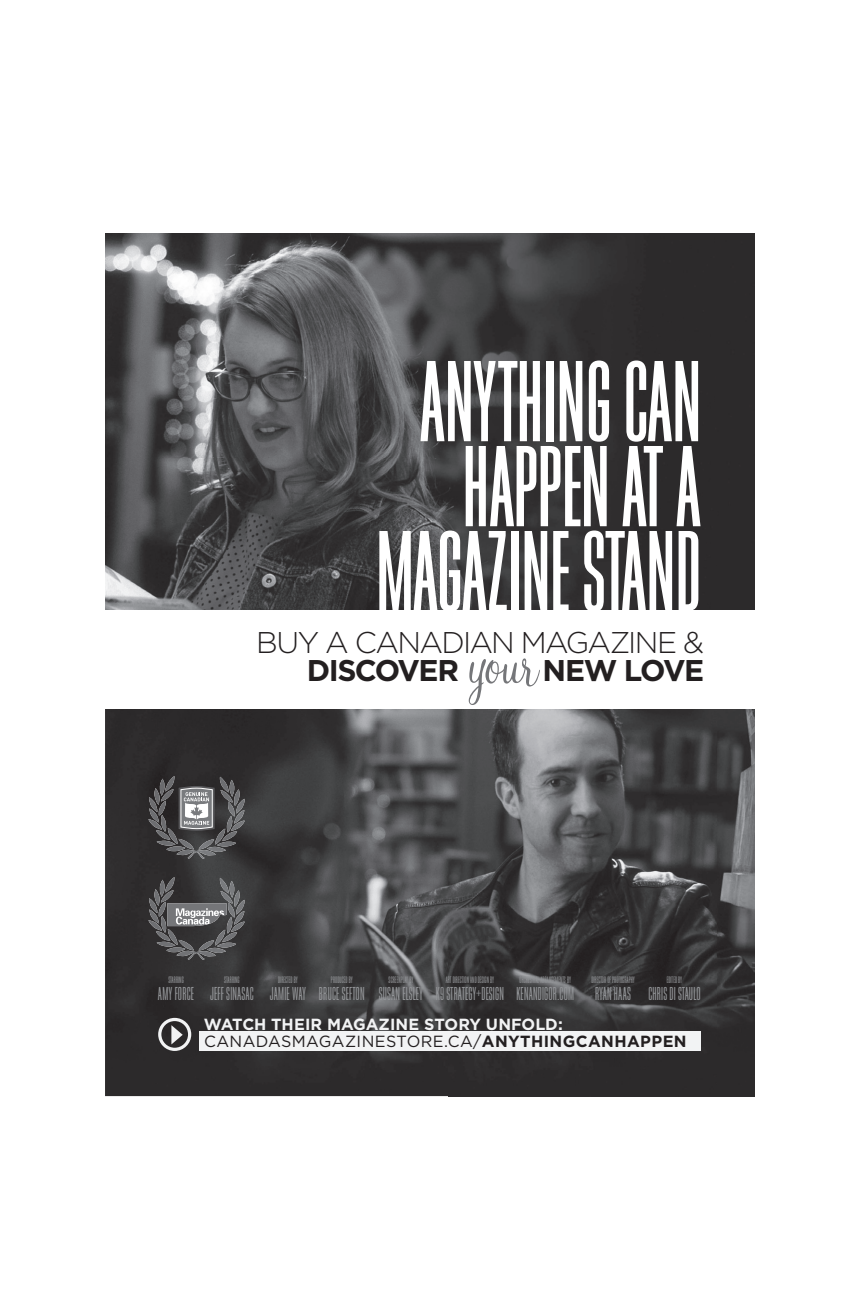
<style>
.page{position:relative;width:864px;height:1296px;background:#fff}
.page>*{position:absolute;margin:0;border:0;box-sizing:border-box;transform-origin:0 0}
.t1{font:700 119.2px/85px "MP6 Motion Pix";letter-spacing:-.015em;color:#fff;text-align:right}
.t2{font:77.6px "AT Mahogany Script";color:#757679}
.t3{font:300 30px "Gotham";letter-spacing:-.06em;color:#231f20}
.t4{font:700 30px "Gotham";letter-spacing:-.05em;color:#231f20}
.t5{font:600 19.4px "MP5 Motion Pix";letter-spacing:.01em;color:#939598}
.t6{font:16.2px "Gotham";letter-spacing:.025em;color:#231f20}
.t7{font:700 16.2px "Gotham";color:#f2f3f4}
.t8{font:600 9.6px "MP5 Motion Pix";letter-spacing:.01em;color:#939598}
.s1{font-weight:700}
</style>
<div class="page">
<img style="left:105px;top:234px;width:649px;height:862px">
<div style="left:105px;top:610px;width:649px;height:98px;background:#fff"></div>
<div style="left:199px;top:1032px;width:502px;height:19px;background:#f2f3f4"></div>
<img style="left:149px;top:776px;width:96px;height:73px">
<img style="left:149px;top:877px;width:96px;height:74px">
<div style="left:158px;top:1018px;width:33px;height:33px;border:3px solid #f2f3f4;border-radius:50%"></div>
<svg style="left:171px;top:1025px;width:12px;height:19px"></svg>
<h1 class="t1" style="left:375px;top:363px;width:328px">ANYTHING CAN<br>HAPPEN AT A<br>MAGAZINE STAND</h1>
<h3 class="t3" style="left:256px;top:626px;width:449px">BUY A CANADIAN MAGAZINE &amp;</h3>
<h3 class="t4" style="left:307px;top:653px;width:154px">DISCOVER</h3>
<h2 class="t2" style="left:466px;top:609px;width:68px">your</h2>
<h3 class="t4" style="left:543px;top:653px;width:163px">NEW LOVE</h3>
<p class="t8" style="left:168px;top:975px;width:17px">STARRING</p>
<p class="t8" style="left:224px;top:975px;width:17px">STARRING</p>
<p class="t8" style="left:278px;top:975px;width:21px">DIRECTED BY</p>
<p class="t8" style="left:331px;top:975px;width:23px">PRODUCED BY</p>
<p class="t8" style="left:389px;top:975px;width:26px">SCREENPLAY BY</p>
<p class="t8" style="left:446px;top:975px;width:50px">ART DIRECTION AND DESIGN BY</p>
<p class="t8" style="left:520px;top:975px;width:53px">ORCHESTRAL ARRANGEMENTS BY</p>
<p class="t8" style="left:591px;top:975px;width:45px">DIRECTOR OF PHOTOGRAPHY</p>
<p class="t8" style="left:667px;top:975px;width:17px">EDITED BY</p>
<h3 class="t5" style="left:158px;top:985px;width:544px">AMY FORCE JEFF SINASAC JAMIE WAY BRUCE SEFTON SUSAN ELSLEY K9 STRATEGY<sup>+</sup>DESIGN KENANDIGOR.COM RYAN HAAS CHRIS DI STAULO</h3>
<h3 class="t7" style="left:204px;top:1015px;width:361px">WATCH THEIR MAGAZINE STORY UNFOLD:</h3>
<h3 class="t6" style="left:204px;top:1032px;width:484px">CANADASMAGAZINESTORE.CA/<span class="s1">ANYTHINGCANHAPPEN</span></h3>
</div>
